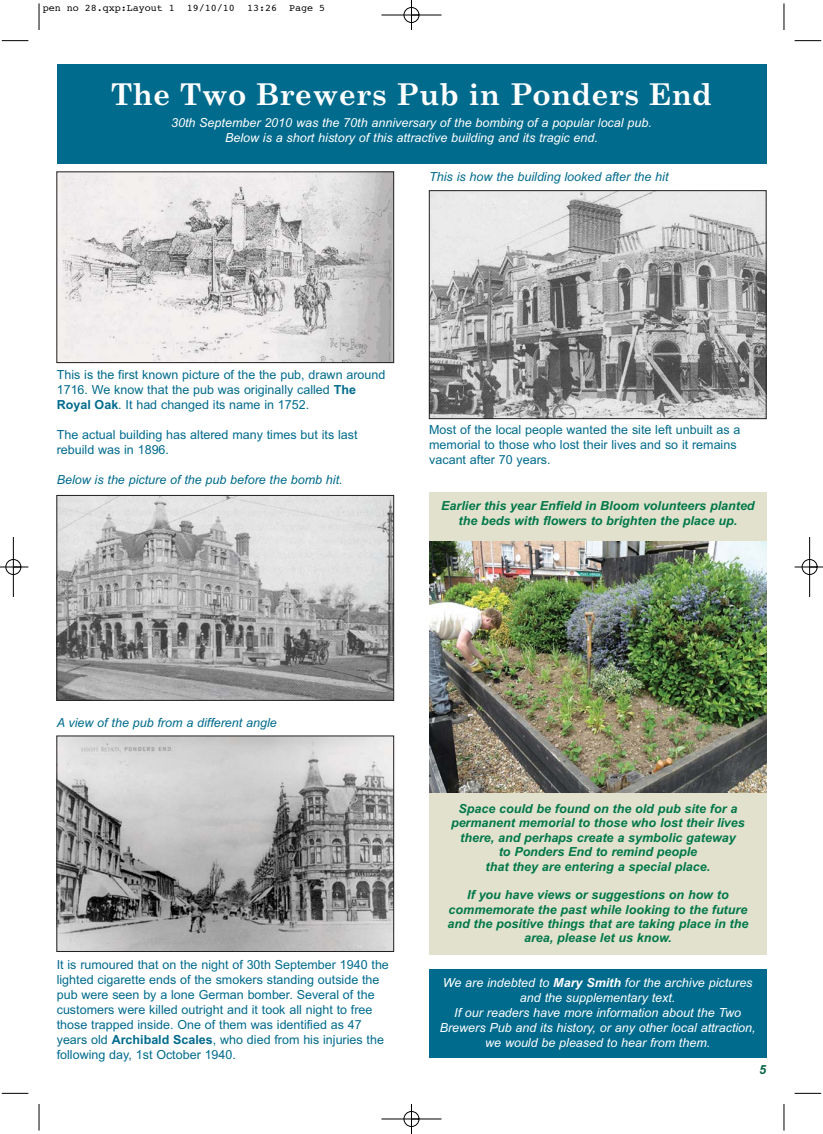
<style>
.page{position:relative;width:823px;height:1134px;background:#fff}
.page>*{position:absolute;margin:0;border:0;box-sizing:border-box;transform-origin:0 0}
.t1{font:700 30px "Century Schoolbook";color:#fff}
.t2{font:12.5px/15px "Arial";color:#006b8d}
.t3{font:italic 700 12.5px/14.4px "Arial";color:#007848;text-align:center}
.t4{font:italic 12.5px/15px "Arial";color:#fff;text-align:center}
.t5{font:italic 12.5px "Arial";color:#006b8d}
.t6{font:italic 700 12.5px "Arial";color:#006341}
.t7{font:10px "Courier";color:#000}
.s1{font-weight:700}
</style>
<div class="page">
<div style="left:429px;top:493px;width:336px;height:462px;background:#e1e1ce"></div>
<div style="left:429px;top:969px;width:336px;height:89px;background:#006b8d"></div>
<img style="left:59px;top:174px;width:332px;height:187px">
<div style="left:57px;top:172px;width:336px;height:191px;border:1px solid #231f20"></div>
<div style="left:57px;top:64px;width:708px;height:99px;background:#006b8d"></div>
<img style="left:59px;top:497px;width:332px;height:201px">
<div style="left:57px;top:495px;width:336px;height:205px;border:1px solid #231f20"></div>
<img style="left:431px;top:193px;width:332px;height:224px">
<div style="left:429px;top:191px;width:336px;height:228px;border:1px solid #231f20"></div>
<img style="left:59px;top:738px;width:332px;height:211px">
<img style="left:429px;top:541px;width:336px;height:252px">
<svg style="left:39px;top:3px;width:1px;height:27px"></svg>
<svg style="left:2px;top:40px;width:26px;height:1px"></svg>
<svg style="left:783px;top:3px;width:1px;height:27px"></svg>
<svg style="left:794px;top:40px;width:26px;height:1px"></svg>
<svg style="left:39px;top:1104px;width:1px;height:26px"></svg>
<svg style="left:2px;top:1093px;width:26px;height:1px"></svg>
<svg style="left:783px;top:1104px;width:1px;height:26px"></svg>
<svg style="left:794px;top:1093px;width:26px;height:1px"></svg>
<div style="left:6px;top:559px;width:15px;height:16px;border:1px solid #fff;border-radius:50%"></div>
<div style="left:801px;top:559px;width:16px;height:16px;border:1px solid #fff;border-radius:50%"></div>
<hr style="left:381px;top:15px;width:60px;height:1px;background:#000">
<hr style="left:381px;top:1118px;width:60px;height:1px;background:#000">
<hr style="left:13px;top:537px;width:1px;height:60px;background:#000">
<hr style="left:808px;top:537px;width:1px;height:60px;background:#000">
<hr style="left:411px;top:0;width:1px;height:30px;background:#000">
<hr style="left:411px;top:1104px;width:1px;height:30px;background:#000">
<svg style="left:0;top:566px;width:28px;height:2px"></svg>
<svg style="left:794px;top:566px;width:28px;height:2px"></svg>
<div style="left:403px;top:7px;width:16px;height:16px;border:1px solid #000;border-radius:50%"></div>
<div style="left:403px;top:1111px;width:16px;height:15px;border:1px solid #000;border-radius:50%"></div>
<div style="left:6px;top:559px;width:15px;height:15px;border:1px solid #000;border-radius:50%"></div>
<div style="left:801px;top:559px;width:15px;height:15px;border:1px solid #000;border-radius:50%"></div>
<p class="t7" style="left:43px;top:4px;width:284px">pen no 28.qxp:Layout 1 19/10/10 13:26 Page 5</p>
<h1 class="t1" style="left:111px;top:77px;width:602px">The Two Brewers Pub in Ponders End</h1>
<p class="t4" style="left:171px;top:117px;width:482px">30th September 2010 was the 70th anniversary of the bombing of a popular local pub.<br>Below is a short history of this attractive building and its tragic end.</p>
<p class="t5" style="left:429px;top:172px;width:241px">This is how the building looked after the hit</p>
<p class="t2" style="left:57px;top:369px;width:330px">This is the first known picture of the the pub, drawn around<br>1716. We know that the pub was originally called <span class="s1">The<br>Royal Oak</span>. It had changed its name in 1752.</p>
<p class="t2" style="left:57px;top:429px;width:302px">The actual building has altered many times but its last rebuild was in 1896.</p>
<p class="t5" style="left:57px;top:475px;width:287px">Below is the picture of the pub before the bomb hit.</p>
<p class="t2" style="left:429px;top:423px;width:312px">Most of the local people wanted the site left unbuilt as a memorial to those who lost their lives and so it remains vacant after 70 years.</p>
<p class="t3" style="left:441px;top:500px;width:314px;line-height:15px">Earlier this year Enfield in Bloom volunteers planted the beds with flowers to brighten the place up.</p>
<p class="t5" style="left:57px;top:718px;width:221px">A view of the pub from a different angle</p>
<p class="t2" style="left:57px;top:958px;width:333px">It is rumoured that on the night of 30th September 1940 the lighted cigarette ends of the smokers standing outside the pub were seen by a lone German bomber. Several of the customers were killed outright and it took all night to free those trapped inside. One of them was identified as 47 years old <span class="s1">Archibald Scales</span>, who died from his injuries the following day, 1st October 1940.</p>
<p class="t3" style="left:451px;top:802px;width:295px">Space could be found on the old pub site for a permanent memorial to those who lost their lives there, and perhaps create a symbolic gateway<br>to Ponders End to remind people<br>that they are entering a special place.</p>
<p class="t3" style="left:447px;top:889px;width:302px">If you have views or suggestions on how to commemorate the past while looking to the future and the positive things that are taking place in the area, please let us know.</p>
<p class="t4" style="left:439px;top:976px;width:317px">We are indebted to <span class="s1">Mary Smith</span> for the archive pictures and the supplementary text.<br>If our readers have more information about the Two Brewers Pub and its history, or any other local attraction, we would be pleased to hear from them.</p>
<p class="t6" style="left:758px;top:1065px;width:8px">5</p>
</div>
